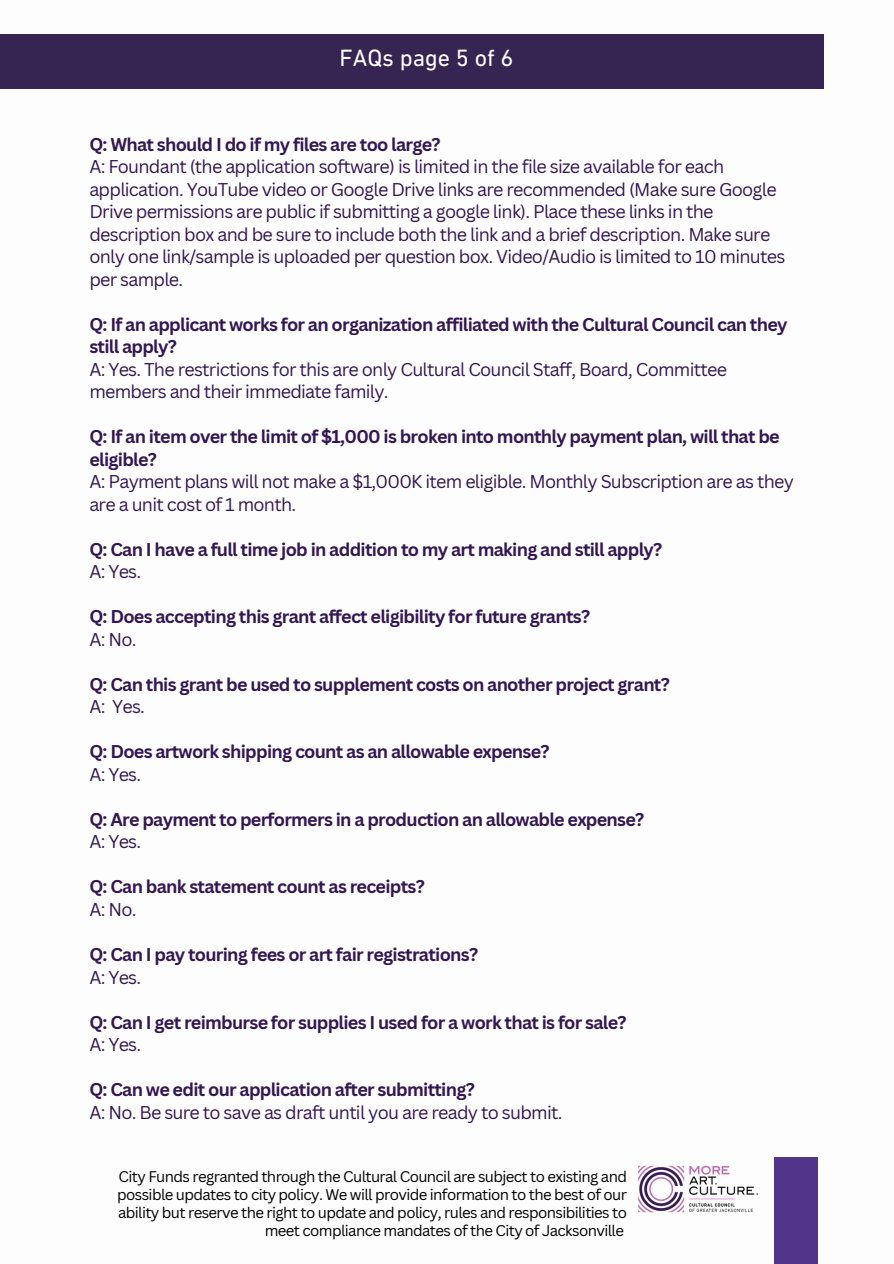
<style>
.page{position:relative;width:894px;height:1264px;background:#fff}
.page>*{position:absolute;margin:0;border:0;box-sizing:border-box;transform-origin:0 0}
.t1{font:24px "DIN Next LT Pro";color:#fff}
.t2{font:18px/22.5px "Canva Sans";letter-spacing:-.04em;color:#341752}
.t3{font:700 18px/22.5px "Canva Sans";letter-spacing:-.04em;color:#341752}
.t4{font:15px/18px "Canva Sans";letter-spacing:-.04em;color:#000;text-align:right}
.s1{font-weight:700}
.s2{font-weight:400}
</style>
<div class="page">
<div style="left:0;top:34px;width:823px;height:54px;background:#362453"></div>
<div style="left:774px;top:1157px;width:43px;height:106px;background:#51358a"></div>
<img style="left:638px;top:1165px;width:120px;height:48px">
<h2 class="t1" style="left:339px;top:48px;width:175px">FAQs page 5 of 6</h2>
<h1 class="t2" style="left:89px;top:132px;width:697px"><span class="s1">Q: What should I do if my files are too large?<br></span>A: Foundant (the application software) is limited in the file size available for each application. YouTube video or Google Drive links are recommended (Make sure Google Drive permissions are public if submitting a google link). Place these links in the description box and be sure to include both the link and a brief description. Make sure only one link/sample is uploaded per question box. Video/Audio is limited to 10 minutes per sample.</h1>
<h2 class="t2" style="left:89px;top:312px;width:699px"><span class="s1">Q: If an applicant works for an organization affiliated with the Cultural Council can they still apply?<br></span>A: Yes. The restrictions for this are only Cultural Council Staff, Board, Committee members and their immediate family.</h2>
<h2 class="t2" style="left:89px;top:425px;width:705px"><span class="s1">Q: If an item over the limit of $1,000 is broken into monthly payment plan, will that be eligible?<br></span>A: Payment plans will not make a $1,000K item eligible. Monthly Subscription are as they are a unit cost of 1 month.</h2>
<h2 class="t3" style="left:89px;top:537px;width:574px">Q: Can I have a full time job in addition to my art making and still apply?<br><span class="s2">A: Yes.</span></h2>
<h2 class="t3" style="left:89px;top:605px;width:502px">Q: Does accepting this grant affect eligibility for future grants?<br><span class="s2">A: No.</span></h2>
<h2 class="t3" style="left:89px;top:672px;width:582px">Q: Can this grant be used to supplement costs on another project grant?<br><span class="s2">A: Yes.</span></h2>
<h2 class="t3" style="left:89px;top:740px;width:461px">Q: Does artwork shipping count as an allowable expense?<br><span class="s2">A: Yes.</span></h2>
<h2 class="t3" style="left:89px;top:807px;width:556px">Q: Are payment to performers in a production an allowable expense?<br><span class="s2">A: Yes.</span></h2>
<h2 class="t3" style="left:89px;top:875px;width:337px">Q: Can bank statement count as receipts?<br><span class="s2">A: No.</span></h2>
<h2 class="t3" style="left:89px;top:942px;width:390px">Q: Can I pay touring fees or art fair registrations?<br><span class="s2">A: Yes.</span></h2>
<h2 class="t3" style="left:89px;top:1010px;width:538px">Q: Can I get reimburse for supplies I used for a work that is for sale?<br><span class="s2">A: Yes.</span></h2>
<h2 class="t2" style="left:89px;top:1077px;width:474px"><span class="s1">Q: Can we edit our application after submitting?<br></span>A: No. Be sure to save as draft until you are ready to submit.</h2>
<p class="t4" style="left:117px;top:1166px;width:511px">City Funds regranted through the Cultural Council are subject to existing and possible updates to city policy. We will provide information to the best of our ability but reserve the right to update and policy, rules and responsibilities to meet compliance mandates of the City of Jacksonville</p>
</div>
